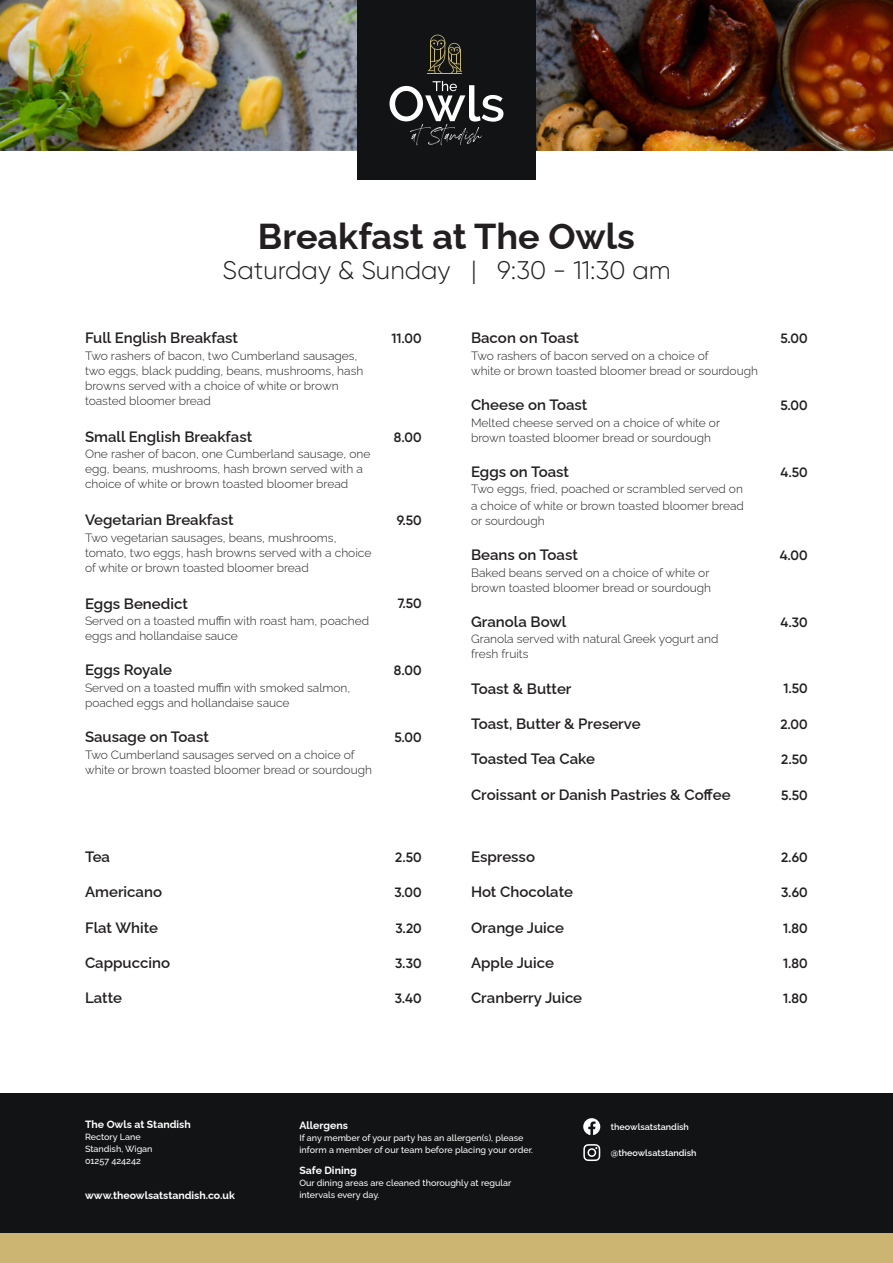
<style>
.page{position:relative;width:893px;height:1263px;background:#fff}
.page>*{position:absolute;margin:0;border:0;box-sizing:border-box;transform-origin:0 0}
.t1{font:700 36px "Raleway";color:#231f20}
.t2{font:300 25.5px "Gilroy";color:#231f20}
.t3{font:600 15px "Raleway";color:#231f20}
.t4{font:600 13.5px "Gilroy";color:#231f20}
.t5{font:300 12px/15px "Raleway";color:#231f20}
.t6{font:700 10.5px "Raleway";color:#fff}
.t7{font:500 9px/12px "Raleway";color:#fff}
.t8{font:600 9px "Raleway";color:#fff}
</style>
<div class="page">
<div style="left:0;top:1093px;width:893px;height:140px;background:#111314"></div>
<img style="left:0;top:0;width:893px;height:151px">
<div style="left:357px;top:0;width:179px;height:180px;background:#111314"></div>
<svg style="left:389px;top:81px;width:114px;height:64px"></svg>
<svg style="left:428px;top:35px;width:34px;height:39px"></svg>
<div style="left:0;top:1233px;width:893px;height:30px;background:#ccb473"></div>
<svg style="left:583px;top:1144px;width:17px;height:17px"></svg>
<svg style="left:583px;top:1118px;width:17px;height:17px"></svg>
<p class="t1" style="left:258px;top:208px;width:379px">Breakfast at The Owls</p>
<p class="t2" style="left:222px;top:255px;width:450px">Saturday &amp; Sunday | 9:30 - 11:30 am</p>
<p class="t3" style="left:85px;top:326px;width:155px">Full English Breakfast</p>
<p class="t5" style="left:85px;top:347px;width:280px">Two rashers of bacon, two Cumberland sausages, two eggs, black pudding, beans, mushrooms, hash browns served with a choice of white or brown toasted bloomer bread</p>
<p class="t3" style="left:85px;top:425px;width:169px">Small English Breakfast</p>
<p class="t5" style="left:85px;top:445px;width:287px">One rasher of bacon, one Cumberland sausage, one egg, beans, mushrooms, hash brown served with a choice of white or brown toasted bloomer bread</p>
<p class="t3" style="left:85px;top:508px;width:150px">Vegetarian Breakfast</p>
<p class="t5" style="left:85px;top:529px;width:288px">Two vegetarian sausages, beans, mushrooms, tomato, two eggs, hash browns served with a choice of white or brown toasted bloomer bread</p>
<p class="t3" style="left:85px;top:592px;width:104px">Eggs Benedict</p>
<p class="t5" style="left:85px;top:612px;width:285px">Served on a toasted muffin with roast ham, poached eggs and hollandaise sauce</p>
<p class="t3" style="left:85px;top:658px;width:89px">Eggs Royale</p>
<p class="t5" style="left:85px;top:679px;width:267px">Served on a toasted muffin with smoked salmon, poached eggs and hollandaise sauce</p>
<p class="t3" style="left:85px;top:725px;width:125px">Sausage on Toast</p>
<p class="t5" style="left:85px;top:746px;width:288px">Two Cumberland sausages served on a choice of white or brown toasted bloomer bread or sourdough</p>
<p class="t3" style="left:471px;top:326px;width:109px">Bacon on Toast</p>
<p class="t5" style="left:471px;top:347px;width:288px">Two rashers of bacon served on a choice of<br>white or brown toasted bloomer bread or sourdough</p>
<p class="t4" style="left:391px;top:330px;width:32px">11.00</p>
<p class="t4" style="left:780px;top:330px;width:29px">5.00</p>
<p class="t4" style="left:394px;top:428px;width:29px">8.00</p>
<p class="t4" style="left:397px;top:512px;width:26px">9.50</p>
<p class="t4" style="left:398px;top:595px;width:25px">7.50</p>
<p class="t4" style="left:394px;top:662px;width:29px">8.00</p>
<p class="t4" style="left:394px;top:729px;width:29px">5.00</p>
<p class="t3" style="left:471px;top:393px;width:118px">Cheese on Toast</p>
<p class="t5" style="left:471px;top:413px;width:251px">Melted cheese served on a choice of white or brown toasted bloomer bread or sourdough</p>
<p class="t3" style="left:471px;top:460px;width:100px">Eggs on Toast</p>
<p class="t5" style="left:471px;top:480px;width:274px;line-height:16.5px">Two eggs, fried, poached or scrambled served on a choice of white or brown toasted bloomer bread</p>
<p class="t5" style="left:471px;top:512px;width:75px">or sourdough</p>
<p class="t3" style="left:471px;top:543px;width:108px">Beans on Toast</p>
<p class="t5" style="left:471px;top:563px;width:242px">Baked beans served on a choice of white or brown toasted bloomer bread or sourdough</p>
<p class="t3" style="left:471px;top:610px;width:97px">Granola Bowl</p>
<p class="t5" style="left:471px;top:630px;width:249px">Granola served with natural Greek yogurt and fresh fruits</p>
<p class="t3" style="left:471px;top:676px;width:102px">Toast &amp; Butter</p>
<p class="t4" style="left:780px;top:397px;width:29px">5.00</p>
<p class="t4" style="left:780px;top:464px;width:29px">4.50</p>
<p class="t4" style="left:780px;top:547px;width:29px">4.00</p>
<p class="t4" style="left:780px;top:613px;width:29px">4.30</p>
<p class="t4" style="left:783px;top:680px;width:26px">1.50</p>
<p class="t3" style="left:471px;top:712px;width:171px">Toast, Butter &amp; Preserve</p>
<p class="t4" style="left:780px;top:716px;width:29px">2.00</p>
<p class="t3" style="left:471px;top:747px;width:125px">Toasted Tea Cake</p>
<p class="t4" style="left:781px;top:751px;width:28px">2.50</p>
<p class="t3" style="left:471px;top:783px;width:261px">Croissant or Danish Pastries &amp; Coffee</p>
<p class="t4" style="left:781px;top:786px;width:28px">5.50</p>
<p class="t3" style="left:85px;top:845px;width:27px">Tea</p>
<p class="t3" style="left:471px;top:845px;width:65px">Espresso</p>
<p class="t4" style="left:395px;top:849px;width:28px">2.50</p>
<p class="t4" style="left:781px;top:849px;width:28px">2.60</p>
<p class="t3" style="left:85px;top:880px;width:79px">Americano</p>
<p class="t3" style="left:471px;top:880px;width:103px">Hot Chocolate</p>
<p class="t4" style="left:394px;top:884px;width:29px">3.00</p>
<p class="t4" style="left:781px;top:884px;width:28px">3.60</p>
<p class="t3" style="left:85px;top:916px;width:74px">Flat White</p>
<p class="t3" style="left:471px;top:916px;width:95px">Orange Juice</p>
<p class="t4" style="left:396px;top:919px;width:27px">3.20</p>
<p class="t4" style="left:783px;top:919px;width:26px">1.80</p>
<p class="t3" style="left:85px;top:951px;width:87px">Cappuccino</p>
<p class="t3" style="left:85px;top:986px;width:38px">Latte</p>
<p class="t6" style="left:85px;top:1116px;width:107px">The Owls at Standish</p>
<p class="t7" style="left:85px;top:1130px;width:57px">Rectory Lane</p>
<p class="t7" style="left:85px;top:1142px;width:69px">Standish, Wigan</p>
<p class="t7" style="left:85px;top:1154px;width:57px">01257 424242</p>
<p class="t6" style="left:85px;top:1187px;width:151px">www.theowlsatstandish.co.uk</p>
<p class="t4" style="left:395px;top:955px;width:28px">3.30</p>
<p class="t4" style="left:395px;top:990px;width:28px">3.40</p>
<p class="t3" style="left:471px;top:951px;width:84px">Apple Juice</p>
<p class="t3" style="left:471px;top:986px;width:113px">Cranberry Juice</p>
<p class="t6" style="left:299px;top:1117px;width:50px">Allergens</p>
<p class="t7" style="left:299px;top:1131px;width:235px">If any member of your party has an allergen(s), please inform a member of our team before placing your order.</p>
<p class="t6" style="left:299px;top:1162px;width:59px">Safe Dining</p>
<p class="t7" style="left:299px;top:1176px;width:213px">Our dining areas are cleaned thoroughly at regular intervals every day.</p>
<p class="t8" style="left:611px;top:1120px;width:80px">theowlsatstandish</p>
<p class="t8" style="left:611px;top:1145px;width:87px">@theowlsatstandish</p>
<p class="t4" style="left:783px;top:955px;width:26px">1.80</p>
<p class="t4" style="left:783px;top:990px;width:26px">1.80</p>
</div>
